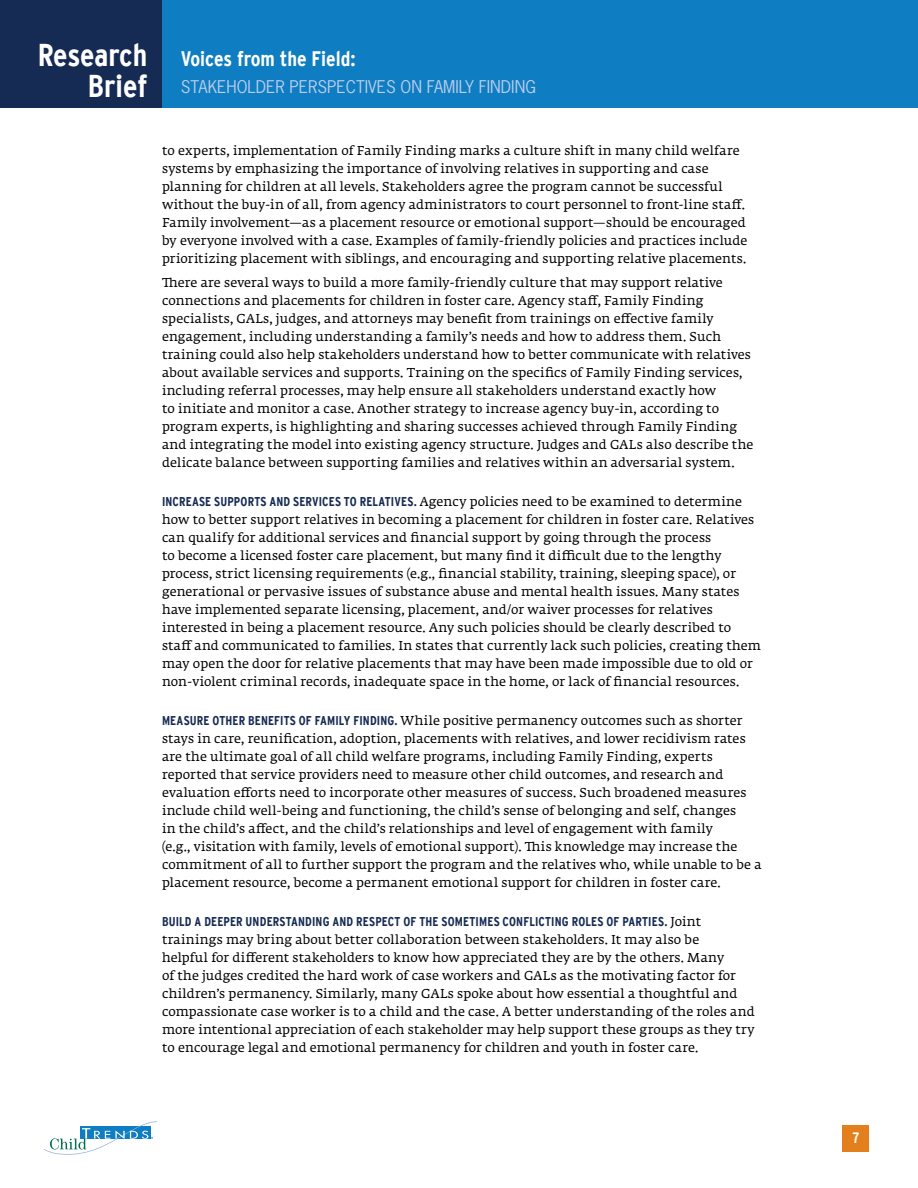
<style>
.page{position:relative;width:918px;height:1188px;background:#fff}
.page>*{position:absolute;margin:0;border:0;box-sizing:border-box;transform-origin:0 0}
.t1{font:700 condensed 31.5px/31.5px "Interstate";letter-spacing:-.005em;color:#fff;text-align:right}
.t2{font:700 condensed 21px "Interstate";color:#fff}
.t3{font:16.5px "News Gothic Std";color:#baccea}
.t4{font:700 condensed 15px "Interstate";color:#fff}
.t5{font:12.75px/18px "Fedra Serif A Std";letter-spacing:.015em;color:#000}
.t6{font:700 condensed 12.75px "Interstate";letter-spacing:.01em;color:#162b53}
.s1{font-family:"Interstate";font-weight:700;font-stretch:condensed;color:#162b53}
.s2{font-family:"Fedra Serif A Std";font-weight:400;font-stretch:normal;color:#000}
</style>
<div class="page">
<div style="left:0;top:0;width:918px;height:108px;background:#0e7dc2"></div>
<div style="left:842px;top:1125px;width:27px;height:27px;background:#e37f1c"></div>
<div style="left:0;top:0;width:162px;height:108px;background:#162b53"></div>
<svg style="left:44px;top:1121px;width:113px;height:34px"></svg>
<h1 class="t1" style="left:38px;top:39px;width:111px">Research<br>Brief</h1>
<h2 class="t2" style="left:181px;top:47px;width:176px">Voices from the Field:</h2>
<p class="t3" style="left:181px;top:76px;width:357px">STAKEHOLDER PERSPECTIVES ON FAMILY FINDING</p>
<p class="t5" style="left:162px;top:142px;width:587px">to experts, implementation of Family Finding marks a culture shift in many child welfare systems by emphasizing the importance of involving relatives in supporting and case planning for children at all levels. Stakeholders agree the program cannot be successful without the buy-in of all, from agency administrators to court personnel to front-line staff.<br>Family involvement—as a placement resource or emotional support—should be encouraged by everyone involved with a case. Examples of family-friendly policies and practices include prioritizing placement with siblings, and encouraging and supporting relative placements.</p>
<p class="t5" style="left:162px;top:274px;width:593px">There are several ways to build a more family-friendly culture that may support relative connections and placements for children in foster care. Agency staff, Family Finding specialists, GALs, judges, and attorneys may benefit from trainings on effective family engagement, including understanding a family’s needs and how to address them. Such training could also help stakeholders understand how to better communicate with relatives about available services and supports. Training on the specifics of Family Finding services, including referral processes, may help ensure all stakeholders understand exactly how<br>to initiate and monitor a case. Another strategy to increase agency buy-in, according to program experts, is highlighting and sharing successes achieved through Family Finding and integrating the model into existing agency structure. Judges and GALs also describe the delicate balance between supporting families and relatives within an adversarial system.</p>
<p class="t5" style="left:162px;top:493px;width:601px"><span class="s1">INCREASE SUPPORTS AND SERVICES TO RELATIVES.</span> Agency policies need to be examined to determine how to better support relatives in becoming a placement for children in foster care. Relatives can qualify for additional services and financial support by going through the process<br>to become a licensed foster care placement, but many find it difficult due to the lengthy process, strict licensing requirements (e.g., financial stability, training, sleeping space), or generational or pervasive issues of substance abuse and mental health issues. Many states have implemented separate licensing, placement, and/or waiver processes for relatives interested in being a placement resource. Any such policies should be clearly described to staff and communicated to families. In states that currently lack such policies, creating them may open the door for relative placements that may have been made impossible due to old or non-violent criminal records, inadequate space in the home, or lack of financial resources.</p>
<p class="t5" style="left:162px;top:712px;width:601px"><span class="s1">MEASURE OTHER BENEFITS OF FAMILY FINDING.</span> While positive permanency outcomes such as shorter stays in care, reunification, adoption, placements with relatives, and lower recidivism rates are the ultimate goal of all child welfare programs, including Family Finding, experts reported that service providers need to measure other child outcomes, and research and evaluation efforts need to incorporate other measures of success. Such broadened measures include child well-being and functioning, the child’s sense of belonging and self, changes<br>in the child’s affect, and the child’s relationships and level of engagement with family<br>(e.g., visitation with family, levels of emotional support). This knowledge may increase the commitment of all to further support the program and the relatives who, while unable to be a placement resource, become a permanent emotional support for children in foster care.</p>
<p class="t6" style="left:162px;top:914px;width:541px">BUILD A DEEPER UNDERSTANDING AND RESPECT OF THE SOMETIMES CONFLICTING ROLES OF PARTIES. <span class="s2">Joint</span></p>
<p class="t5" style="left:162px;top:931px;width:594px">trainings may bring about better collaboration between stakeholders. It may also be<br>helpful for different stakeholders to know how appreciated they are by the others. Many<br>of the judges credited the hard work of case workers and GALs as the motivating factor for children’s permanency. Similarly, many GALs spoke about how essential a thoughtful and compassionate case worker is to a child and the case. A better understanding of the roles and more intentional appreciation of each stakeholder may help support these groups as they try to encourage legal and emotional permanency for children and youth in foster care.</p>
<p class="t4" style="left:853px;top:1129px;width:8px">7</p>
</div>
